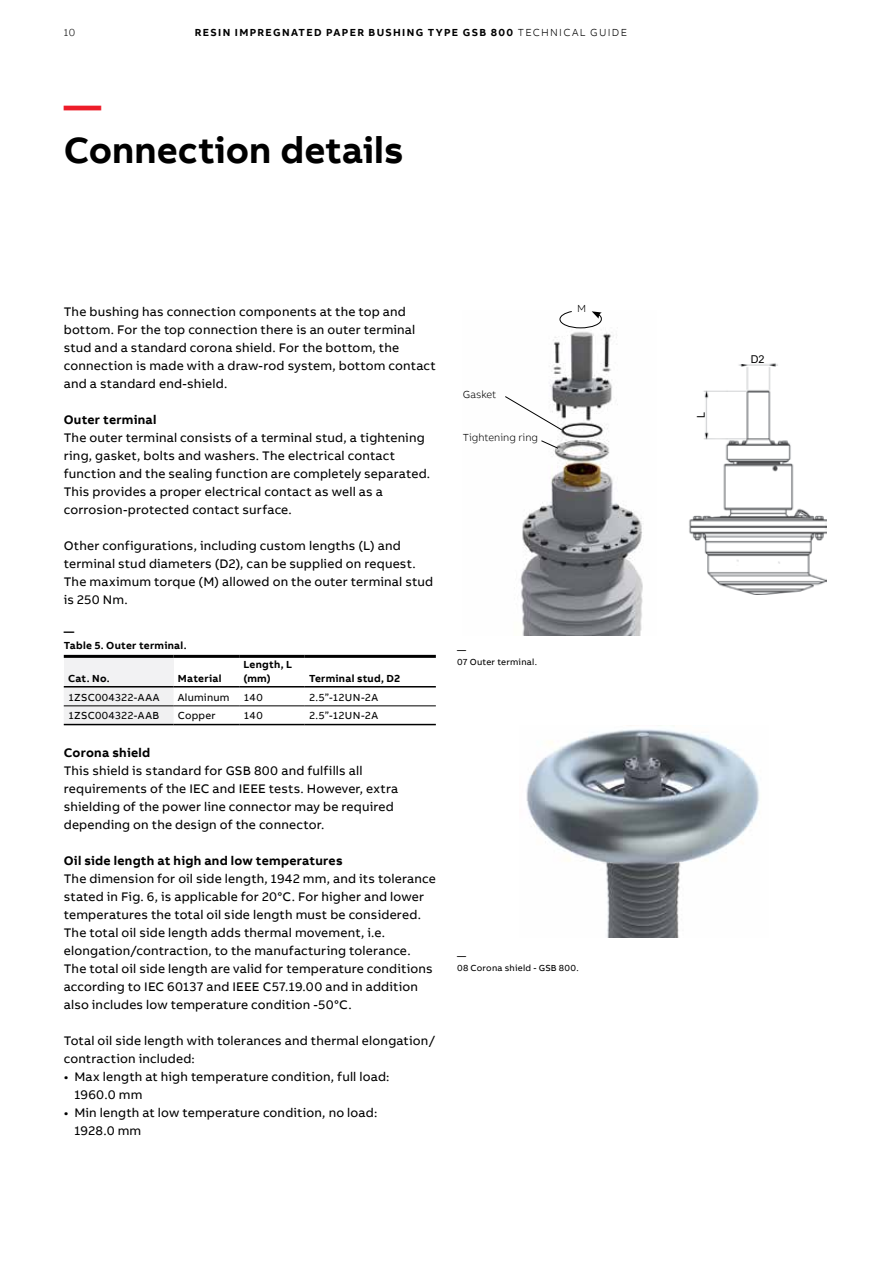
<style>
.page{position:relative;width:893px;height:1263px;background:#fff}
.page>*{position:absolute;margin:0;border:0;box-sizing:border-box;transform-origin:0 0}
.t1{font:700 37.5px "AB Bvoice";color:#000}
.t2{font:700 37.5px "AB Bvoice";color:#ed1c29}
.t3{font:12.75px/18px "AB Bvoice";letter-spacing:.015em;color:#000}
.t4{font:700 12.75px "AB Bvoice";letter-spacing:.02em;color:#000}
.t5{font:10.8px "Arial";color:#000}
.t6{font:10.5px "AB Bvoice";letter-spacing:.02em;color:#000}
.t7{font:700 10.5px/13.5px "AB Bvoice";letter-spacing:.03em;color:#000}
.t8{font:700 10.5px "AB Bvoice";letter-spacing:.13em;color:#000}
.t9{font:300 10.5px "AB Bvoice";color:#000}
.t10{font:9px/12px "AB Bvoice";letter-spacing:.025em;color:#000}
.s1{font-weight:300}
</style>
<div class="page">
<img style="left:526px;top:725px;width:233px;height:212px">
<img style="left:520px;top:331px;width:123px;height:304px">
<img style="left:689px;top:358px;width:137px;height:236px">
<div style="left:739px;top:350px;width:11px;height:13px;background:#fff"></div>
<svg style="left:541px;top:440px;width:17px;height:9px"></svg>
<svg style="left:505px;top:396px;width:57px;height:34px"></svg>
<svg style="left:559px;top:311px;width:43px;height:18px"></svg>
<div style="left:64px;top:656px;width:110px;height:31px;background:#f2f2f3"></div>
<svg style="left:64px;top:687px;width:110px;height:37px"></svg>
<hr style="left:64px;top:705px;width:110px;height:1px;background:#000">
<hr style="left:174px;top:705px;width:65px;height:1px;background:#000">
<hr style="left:239px;top:705px;width:66px;height:1px;background:#000">
<hr style="left:305px;top:705px;width:131px;height:1px;background:#000">
<hr style="left:64px;top:655px;width:110px;height:3px;background:#000">
<hr style="left:174px;top:655px;width:65px;height:3px;background:#000">
<hr style="left:239px;top:655px;width:66px;height:3px;background:#000">
<hr style="left:305px;top:655px;width:131px;height:3px;background:#000">
<hr style="left:64px;top:686px;width:110px;height:1px;background:#000">
<hr style="left:174px;top:686px;width:65px;height:1px;background:#000">
<hr style="left:239px;top:686px;width:66px;height:1px;background:#000">
<hr style="left:305px;top:686px;width:131px;height:1px;background:#000">
<hr style="left:64px;top:724px;width:110px;height:1px;background:#000">
<hr style="left:174px;top:724px;width:65px;height:1px;background:#000">
<hr style="left:239px;top:724px;width:66px;height:1px;background:#000">
<hr style="left:305px;top:724px;width:131px;height:1px;background:#000">
<p class="t9" style="left:64px;top:26px;width:13px">10</p>
<p class="t8" style="left:195px;top:25px;width:434px">RESIN IMPREGNATED PAPER BUSHING TYPE GSB 800 <span class="s1">TECHNICAL GUIDE</span></p>
<h1 class="t2" style="left:64px;top:81px;width:39px">—</h1>
<h1 class="t1" style="left:64px;top:126px;width:342px">Connection details</h1>
<p class="t3" style="left:64px;top:303px;width:373px">The bushing has connection components at the top and bottom. For the top connection there is an outer terminal stud and a standard corona shield. For the bottom, the connection is made with a draw-rod system, bottom contact and a standard end-shield.</p>
<p class="t4" style="left:64px;top:411px;width:94px">Outer terminal</p>
<p class="t3" style="left:64px;top:429px;width:368px">The outer terminal consists of a terminal stud, a tightening ring, gasket, bolts and washers. The electrical contact function and the sealing function are completely separated.<br>This provides a proper electrical contact as well as a corrosion-protected contact surface.</p>
<p class="t3" style="left:64px;top:537px;width:371px">Other configurations, including custom lengths (L) and terminal stud diameters (D2), can be supplied on request.<br>The maximum torque (M) allowed on the outer terminal stud is 250 Nm.</p>
<p class="t7" style="left:64px;top:625px;width:124px">—<br>Table 5. Outer terminal.</p>
<p class="t7" style="left:68px;top:671px;width:43px">Cat. No.</p>
<p class="t7" style="left:178px;top:671px;width:45px">Material</p>
<p class="t7" style="left:243px;top:658px;width:50px">Length, L (mm)</p>
<p class="t7" style="left:309px;top:671px;width:93px">Terminal stud, D2</p>
<p class="t6" style="left:68px;top:691px;width:93px">1ZSC004322-AAA</p>
<p class="t6" style="left:178px;top:691px;width:53px">Aluminum</p>
<p class="t6" style="left:243px;top:691px;width:21px">140</p>
<p class="t6" style="left:309px;top:691px;width:71px">2.5”-12UN-2A</p>
<p class="t6" style="left:68px;top:709px;width:93px">1ZSC004322-AAB</p>
<p class="t6" style="left:178px;top:709px;width:39px">Copper</p>
<p class="t6" style="left:243px;top:709px;width:21px">140</p>
<p class="t6" style="left:309px;top:709px;width:71px">2.5”-12UN-2A</p>
<p class="t4" style="left:64px;top:744px;width:88px">Corona shield</p>
<p class="t3" style="left:64px;top:762px;width:336px">This shield is standard for GSB 800 and fulfills all requirements of the IEC and IEEE tests. However, extra shielding of the power line connector may be required depending on the design of the connector.</p>
<p class="t4" style="left:64px;top:852px;width:280px">Oil side length at high and low temperatures</p>
<p class="t3" style="left:64px;top:870px;width:374px">The dimension for oil side length, 1942 mm, and its tolerance stated in Fig. 6, is applicable for 20°C. For higher and lower temperatures the total oil side length must be considered.<br>The total oil side length adds thermal movement, i.e. elongation/contraction, to the manufacturing tolerance.<br>The total oil side length are valid for temperature conditions according to IEC 60137 and IEEE C57.19.00 and in addition also includes low temperature condition -50°C.</p>
<p class="t3" style="left:64px;top:1032px;width:373px">Total oil side length with tolerances and thermal elongation/ contraction included:</p>
<p class="t3" style="left:74px;top:1068px;width:317px;text-indent:-11px">• Max length at high temperature condition, full load:<br>1960.0 mm</p>
<p class="t3" style="left:74px;top:1104px;width:304px;text-indent:-11px">• Min length at low temperature condition, no load:<br>1928.0 mm</p>
<p class="t9" style="left:463px;top:388px;width:35px">Gasket</p>
<p class="t9" style="left:463px;top:431px;width:77px">Tightening ring</p>
<p class="t9" style="left:577px;top:303px;width:11px">M</p>
<p class="t10" style="left:457px;top:644px;width:81px">—<br>07 Outer terminal.</p>
<p class="t10" style="left:457px;top:950px;width:123px">—<br>08 Corona shield - GSB 800.</p>
<p class="t5" style="left:694px;top:418px;width:8px;rotate:-90deg">L</p>
<p class="t5" style="left:751px;top:352px;width:15px">D2</p>
</div>
